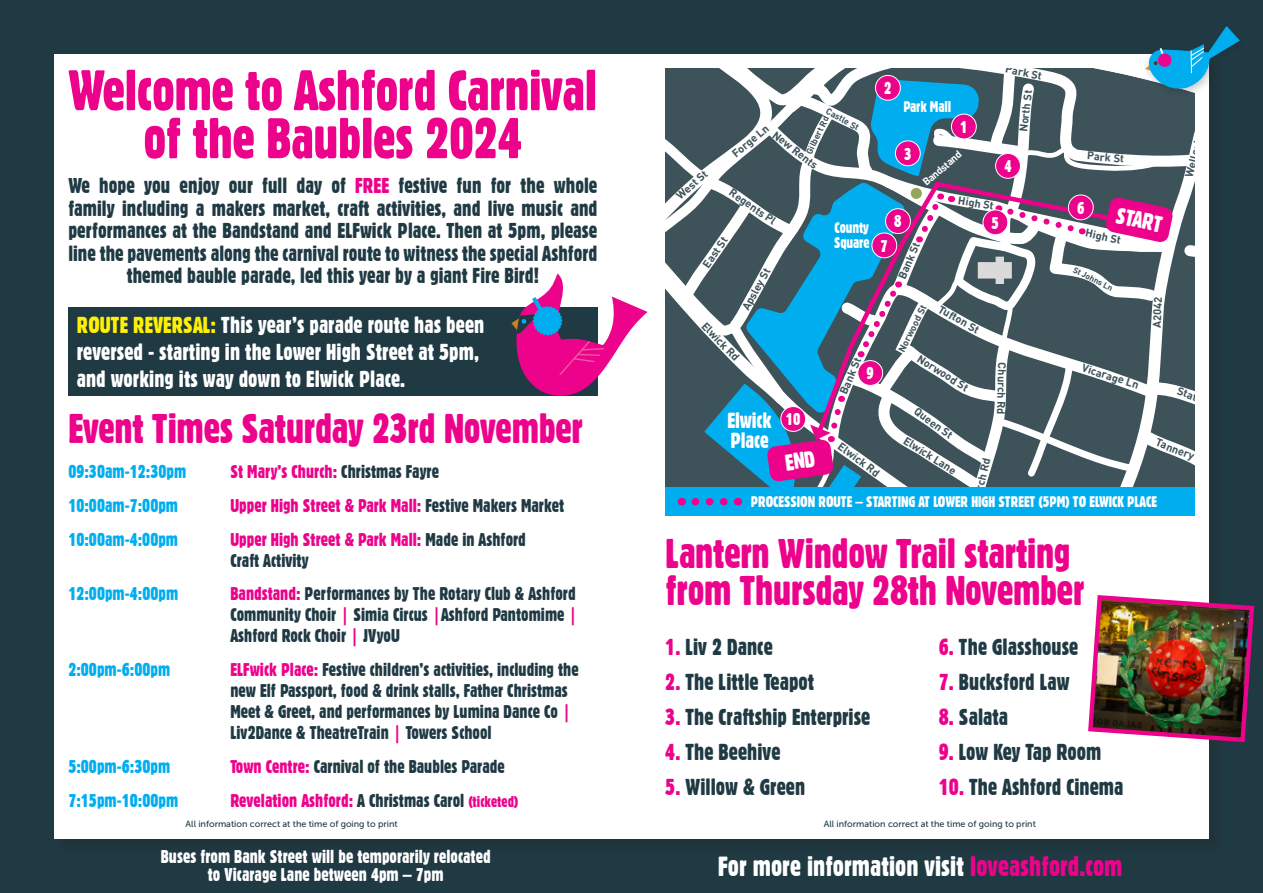
<style>
.page{position:relative;width:1263px;height:893px;background:#203a44}
.page>*{position:absolute;margin:0;border:0;box-sizing:border-box;transform-origin:0 0}
.t1{font:55.5px/48px "Gothic 821 Condensed BT";letter-spacing:-.01em;color:#ed028c;text-align:center}
.t2{font:40.5px/37.5px "Gothic 821 Condensed BT";letter-spacing:-.01em;color:#ed028c}
.t3{font:27px "Gothic 821 Condensed BT";color:#fff}
.t4{font:22.5px "Gothic 821 Condensed BT";color:#203a44}
.t5{font:22.5px/27px "Gothic 821 Condensed BT";color:#fff}
.t6{font:21.3px/20px "Gothic 821 Condensed BT";letter-spacing:-.01em;color:#fff}
.t7{font:21px/22.5px "Gothic 821 Condensed BT";color:#203a44;text-align:center}
.t8{font:18px/21px "Gothic 821 Condensed BT";color:#203a44}
.t9{font:18px "Gothic 821 Condensed BT";color:#ed028c}
.t10{font:18px "Gothic 821 Condensed BT";color:#00aeef}
.t11{font:18px/18px "Gothic 821 Condensed BT";color:#fff;text-align:center}
.t12{font:16.5px "Gothic 821 Condensed BT";color:#fff}
.t13{font:15px/15px "Gothic 821 Condensed BT";letter-spacing:-.005em;color:#fff}
.t14{font:700 11.1px "DIN";color:#3d5259}
.t15{font:700 10.35px "DIN";color:#fff}
.t16{font:700 9.6px "DIN";color:#3d5259}
.t17{font:9px "Museo Sans 500";color:#203a44}
.t18{font:700 9px "DIN";color:#3d5259}
.t19{font:700 8.25px "DIN";color:#3d5259}
.s1{color:#ed028c}
.s2{color:#fff101}
.s3{color:#203a44}
.s4{font-size:15px}
</style>
<div class="page">
<div style="left:54px;top:54px;width:1173px;height:803px;background:#20353e"></div>
<div style="left:54px;top:54px;width:1155px;height:785px;background:#fff"></div>
<div style="left:68px;top:308px;width:529px;height:88px;background:#203a44"></div>
<svg style="left:511px;top:273px;width:137px;height:123px"></svg>
<div style="left:665px;top:487px;width:529px;height:29px;background:#00aeef"></div>
<img style="left:1088px;top:595px;width:167px;height:148px">
<svg style="left:665px;top:26px;width:575px;height:488px"></svg>
<p class="t1" style="left:68px;top:66px;width:530px">Welcome to Ashford Carnival of the Baubles 2024</p>
<p class="t7" style="left:68px;top:175px;width:531px">We hope you enjoy our full day of <span class="s1">FREE</span> festive fun for the whole family including a makers market, craft activities, and live music and performances at the Bandstand and ELFwick Place. Then at 5pm, please line the pavements along the carnival route to witness the special Ashford themed bauble parade, led this year by a giant Fire Bird!</p>
<p class="t5" style="left:77px;top:312px;width:409px"><span class="s2">ROUTE REVERSAL:</span> This year’s parade route has been reversed - starting in the Lower High Street at 5pm, and working its way down to Elwick Place.</p>
<p class="t2" style="left:68px;top:410px;width:516px">Event Times Saturday 23rd November</p>
<p class="t10" style="left:68px;top:461px;width:119px">09:30am-12:30pm</p>
<p class="t9" style="left:230px;top:461px;width:210px">St Mary’s Church: <span class="s3">Christmas Fayre</span></p>
<p class="t10" style="left:68px;top:494px;width:111px">10:00am-7:00pm</p>
<p class="t9" style="left:230px;top:494px;width:335px">Upper High Street &amp; Park Mall: <span class="s3">Festive Makers Market</span></p>
<p class="t10" style="left:68px;top:528px;width:111px">10:00am-4:00pm</p>
<p class="t8" style="left:230px;top:528px;width:297px"><span class="s1">Upper High Street &amp; Park Mall:</span> Made in Ashford<br>Craft Activity</p>
<p class="t10" style="left:68px;top:583px;width:111px">12:00pm-4:00pm</p>
<p class="t8" style="left:230px;top:583px;width:349px;text-align:justify"><span class="s1">Bandstand:</span> Performances by The Rotary Club &amp; Ashford Community Choir <span class="s1">|</span> Simia Circus <span class="s1">|</span>Ashford Pantomime <span class="s1">| </span>Ashford Rock Choir <span class="s1">|</span> JVyoU</p>
<p class="t10" style="left:68px;top:659px;width:103px">2:00pm-6:00pm</p>
<p class="t8" style="left:230px;top:659px;width:350px"><span class="s1">ELFwick Place:</span> Festive children’s activities, including the new Elf Passport, food &amp; drink stalls, Father Christmas Meet &amp; Greet, and performances by Lumina Dance Co <span class="s1">| </span>Liv2Dance &amp; TheatreTrain <span class="s1">|</span> Towers School</p>
<p class="t10" style="left:68px;top:755px;width:103px">5:00pm-6:30pm</p>
<p class="t8" style="left:230px;top:756px;width:276px"><span class="s1">Town Centre:</span> Carnival of the Baubles Parade</p>
<p class="t10" style="left:68px;top:789px;width:111px">7:15pm-10:00pm</p>
<p class="t9" style="left:230px;top:789px;width:289px">Revelation Ashford: <span class="s3">A Christmas Carol</span> <span class="s4">(ticketed)</span></p>
<p class="t17" style="left:186px;top:819px;width:214px">All information correct at the time of going to print</p>
<p class="t11" style="left:161px;top:848px;width:331px">Buses from Bank Street will be temporarily relocated to Vicarage Lane between 4pm – 7pm</p>
<p class="t14" style="left:1007px;top:61px;width:38px;rotate:11deg">Park St</p>
<p class="t12" style="left:884px;top:78px;width:9px">2</p>
<p class="t14" style="left:1016px;top:131px;width:44px;rotate:-83deg">North St</p>
<p class="t13" style="left:903px;top:99px;width:49px">Park Mall</p>
<p class="t18" style="left:829px;top:105px;width:38px;rotate:28deg">Castle St</p>
<p class="t14" style="left:1181px;top:175px;width:66px;rotate:-75deg">W ellesley Rd</p>
<p class="t18" style="left:803px;top:151px;width:43px;rotate:-64deg">Gilbert Rd</p>
<p class="t12" style="left:960px;top:117px;width:9px">1</p>
<p class="t14" style="left:729px;top:150px;width:46px;rotate:-40deg">Forge Ln</p>
<p class="t14" style="left:778px;top:128px;width:55px;rotate:38deg">New Rents</p>
<p class="t12" style="left:904px;top:144px;width:9px">3</p>
<p class="t15" style="left:919px;top:178px;width:49px;rotate:-40deg">Bandstand</p>
<p class="t14" style="left:1088px;top:148px;width:38px;rotate:5deg">Park St</p>
<p class="t12" style="left:1004px;top:156px;width:9px">4</p>
<p class="t14" style="left:673px;top:192px;width:39px;rotate:-42deg">W est St</p>
<p class="t14" style="left:735px;top:185px;width:56px;rotate:35deg">Regents Pl</p>
<p class="t14" style="left:959px;top:193px;width:37px;rotate:9deg">H igh St</p>
<p class="t12" style="left:1077px;top:198px;width:9px">6</p>
<p class="t5" style="left:1119px;top:202px;width:48px;rotate:12deg">START</p>
<p class="t12" style="left:894px;top:211px;width:9px">8</p>
<p class="t12" style="left:991px;top:213px;width:9px">5</p>
<p class="t13" style="left:834px;top:220px;width:37px">County<br>Square</p>
<p class="t14" style="left:1087px;top:225px;width:37px;rotate:12deg">H igh St</p>
<p class="t19" style="left:1076px;top:264px;width:45px;rotate:27deg">St Johns Ln</p>
<p class="t14" style="left:699px;top:262px;width:36px;rotate:-55deg">East St</p>
<p class="t12" style="left:881px;top:236px;width:9px">7</p>
<p class="t14" style="left:895px;top:276px;width:40px;rotate:-67deg">Bank St</p>
<p class="t14" style="left:738px;top:306px;width:48px;rotate:-61deg">Apsley St</p>
<p class="t14" style="left:1149px;top:327px;width:32px;rotate:-88deg">A2042</p>
<p class="t16" style="left:895px;top:348px;width:53px;rotate:-63deg">Norwood St</p>
<p class="t14" style="left:943px;top:302px;width:47px;rotate:30deg">Tufton St</p>
<p class="t14" style="left:709px;top:319px;width:50px;rotate:46deg">Elwick Rd</p>
<p class="t14" style="left:922px;top:351px;width:60px;rotate:32deg">Norwood St</p>
<p class="t14" style="left:836px;top:391px;width:40px;rotate:-67deg">Bank St</p>
<p class="t14" style="left:1009px;top:363px;width:53px;rotate:91deg">C hcruh R d</p>
<p class="t14" style="left:1084px;top:361px;width:60px;rotate:17deg">Vicarage Ln</p>
<p class="t12" style="left:866px;top:363px;width:9px">9</p>
<p class="t14" style="left:920px;top:404px;width:46px;rotate:36deg">Queen St</p>
<p class="t6" style="left:727px;top:410px;width:46px">Elwick<br>Place</p>
<p class="t12" style="left:786px;top:409px;width:16px">10</p>
<p class="t14" style="left:908px;top:433px;width:62px;rotate:32deg">Elwick Lane</p>
<p class="t14" style="left:1159px;top:435px;width:57px;rotate:22deg">Tannery Ln</p>
<p class="t14" style="left:844px;top:439px;width:50px;rotate:37deg">Elwick Rd</p>
<p class="t14" style="left:967px;top:507px;width:53px;rotate:-76deg">Church Rd</p>
<p class="t13" style="left:751px;top:494px;width:408px">PROCESSION ROUTE – STARTING AT LOWER HIGH STREET (5PM) TO ELWICK PLACE</p>
<p class="t2" style="left:665px;top:534px;width:421px">Lantern Window Trail starting from Thursday 28th November</p>
<p class="t4" style="left:665px;top:633px;width:109px"><span class="s1">1.</span> Liv 2 Dance</p>
<p class="t4" style="left:665px;top:668px;width:150px"><span class="s1">2.</span> The Little Teapot</p>
<p class="t4" style="left:665px;top:703px;width:207px"><span class="s1">3.</span> The Craftship Enterprise</p>
<p class="t4" style="left:665px;top:738px;width:117px"><span class="s1">4.</span> The Beehive</p>
<p class="t4" style="left:665px;top:773px;width:141px"><span class="s1">5.</span> Willow &amp; Green</p>
<p class="t4" style="left:939px;top:633px;width:141px"><span class="s1">6.</span> The Glasshouse</p>
<p class="t4" style="left:939px;top:668px;width:132px"><span class="s1">7.</span> Bucksford Law</p>
<p class="t4" style="left:939px;top:703px;width:71px"><span class="s1">8.</span> Salata</p>
<p class="t4" style="left:939px;top:738px;width:164px"><span class="s1">9.</span> Low Key Tap Room</p>
<p class="t4" style="left:939px;top:773px;width:186px"><span class="s1">10.</span> The Ashford Cinema</p>
<p class="t17" style="left:824px;top:819px;width:214px">All information correct at the time of going to print</p>
<p class="t3" style="left:718px;top:849px;width:406px">For more information visit <span class="s1">loveashford.com</span></p>
</div>
